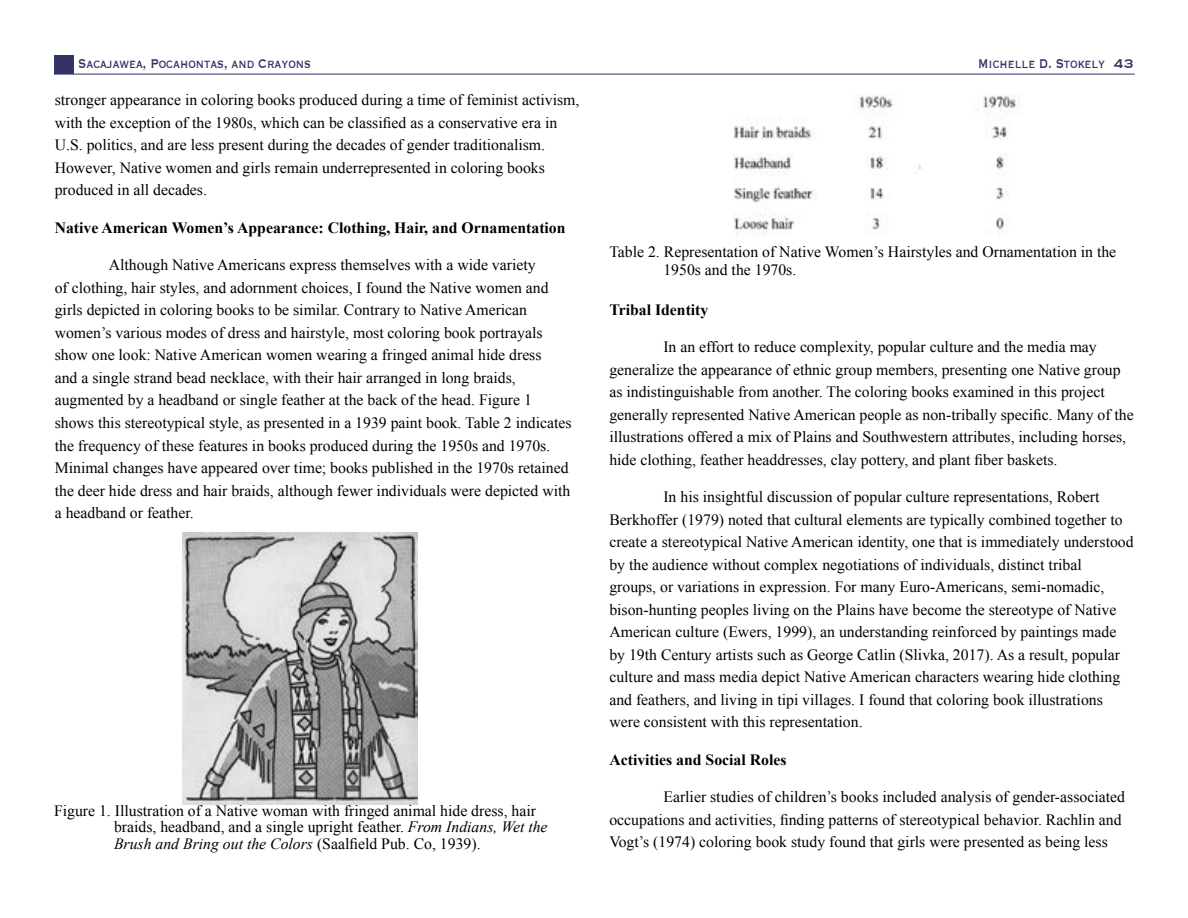
<style>
.page{position:relative;width:1188px;height:918px;background:#fff}
.page>*{position:absolute;margin:0;border:0;box-sizing:border-box;transform-origin:0 0}
.t1{font:16.5px "Copperplate";color:#336;scale:.75 1}
.t2{font:15.75px/22.5px "Times New Roman";color:#000}
.t3{font:700 15.75px "Times New Roman";color:#000}
.s1{font-style:italic}
</style>
<div class="page">
<div style="left:55px;top:55px;width:19px;height:18px;background:#336"></div>
<hr style="left:54px;top:74px;width:1081px;height:1px;background:#336">
<img style="left:182px;top:532px;width:235px;height:272px">
<img style="left:734px;top:94px;width:285px;height:142px">
<p class="t1" style="left:78px;top:53px;width:312px">Sacajawea, Pocahontas, and Crayons</p>
<p class="t1" style="left:978px;top:53px;width:209px">Michelle D. Stokely 43</p>
<p class="t2" style="left:55px;top:89px;width:526px">stronger appearance in coloring books produced during a time of feminist activism, with the exception of the 1980s, which can be classified as a conservative era in U.S. politics, and are less present during the decades of gender traditionalism.<br>However, Native women and girls remain underrepresented in coloring books produced in all decades.</p>
<p class="t3" style="left:55px;top:217px;width:512px">Native American Women’s Appearance: Clothing, Hair, and Ornamentation</p>
<p class="t2" style="left:55px;top:254px;width:518px;text-indent:54px">Although Native Americans express themselves with a wide variety<br>of clothing, hair styles, and adornment choices, I found the Native women and girls depicted in coloring books to be similar. Contrary to Native American women’s various modes of dress and hairstyle, most coloring book portrayals show one look: Native American women wearing a fringed animal hide dress<br>and a single strand bead necklace, with their hair arranged in long braids, augmented by a headband or single feather at the back of the head. Figure 1 shows this stereotypical style, as presented in a 1939 paint book. Table 2 indicates the frequency of these features in books produced during the 1950s and 1970s.<br>Minimal changes have appeared over time; books published in the 1970s retained the deer hide dress and hair braids, although fewer individuals were depicted with a headband or feather.</p>
<p class="t2" style="left:663px;top:242px;width:454px;line-height:18px;text-indent:-54px">Table 2. Representation of Native Women’s Hairstyles and Ornamentation in the<br>1950s and the 1970s.</p>
<p class="t3" style="left:609px;top:299px;width:101px">Tribal Identity</p>
<p class="t2" style="left:609px;top:336px;width:526px;text-indent:54px">In an effort to reduce complexity, popular culture and the media may generalize the appearance of ethnic group members, presenting one Native group as indistinguishable from another. The coloring books examined in this project generally represented Native American people as non-tribally specific. Many of the illustrations offered a mix of Plains and Southwestern attributes, including horses, hide clothing, feather headdresses, clay pottery, and plant fiber baskets.</p>
<p class="t2" style="left:609px;top:486px;width:526px;text-indent:54px">In his insightful discussion of popular culture representations, Robert Berkhoffer (1979) noted that cultural elements are typically combined together to create a stereotypical Native American identity, one that is immediately understood by the audience without complex negotiations of individuals, distinct tribal<br>groups, or variations in expression. For many Euro-Americans, semi-nomadic, bison-hunting peoples living on the Plains have become the stereotype of Native American culture (Ewers, 1999), an understanding reinforced by paintings made by 19th Century artists such as George Catlin (Slivka, 2017). As a result, popular culture and mass media depict Native American characters wearing hide clothing and feathers, and living in tipi villages. I found that coloring book illustrations were consistent with this representation.</p>
<p class="t3" style="left:609px;top:749px;width:179px">Activities and Social Roles</p>
<p class="t2" style="left:609px;top:786px;width:517px;text-indent:54px">Earlier studies of children’s books included analysis of gender-associated occupations and activities, finding patterns of stereotypical behavior. Rachlin and<br>Vogt’s (1974) coloring book study found that girls were presented as being less</p>
<p class="t2" style="left:114px;top:802px;width:435px;line-height:16.5px;text-indent:-60px">Figure 1. Illustration of a Native woman with fringed animal hide dress, hair braids, headband, and a single upright feather. <span class="s1">From Indians, Wet the<br>Brush and Bring out the Colors</span> (Saalfield Pub. Co, 1939).</p>
</div>
